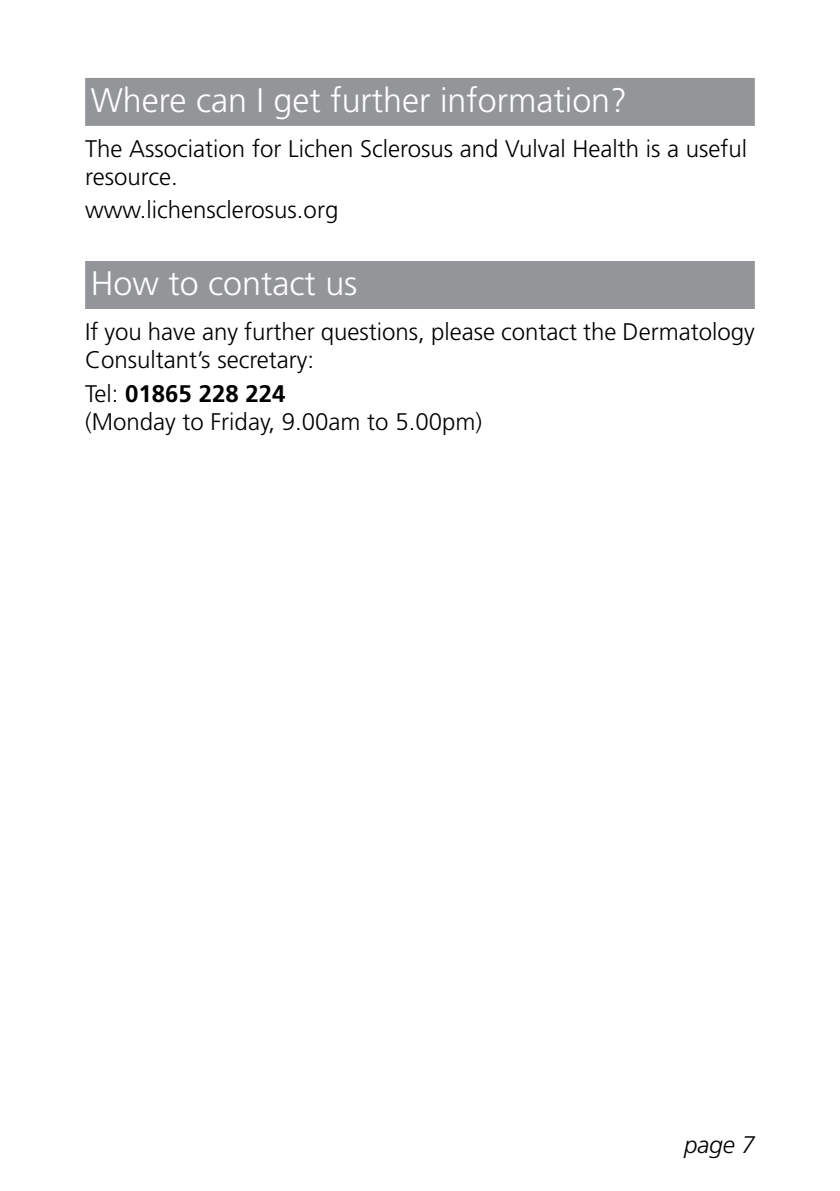
<style>
.page{position:relative;width:840px;height:1191px;background:#fff}
.page>*{position:absolute;margin:0;border:0;box-sizing:border-box;transform-origin:0 0}
.t1{font:300 34px "Frutiger";color:#fff}
.t2{font:300 24px/28px "Frutiger";color:#000}
.t3{font:italic 300 24px "Frutiger";color:#000}
.s1{font-weight:700}
</style>
<div class="page">
<div style="left:85px;top:78px;width:669px;height:48px;background:#939598"></div>
<div style="left:85px;top:261px;width:669px;height:48px;background:#939598"></div>
<h1 class="t1" style="left:91px;top:81px;width:537px">Where can I get further information?</h1>
<p class="t2" style="left:85px;top:134px;width:663px">The Association for Lichen Sclerosus and Vulval Health is a useful resource.</p>
<p class="t2" style="left:85px;top:196px;width:254px">www.lichensclerosus.org</p>
<h1 class="t1" style="left:91px;top:264px;width:268px">How to contact us</h1>
<p class="t2" style="left:85px;top:317px;width:670px">If you have any further questions, please contact the Dermatology<br>Consultant’s secretary:</p>
<p class="t2" style="left:85px;top:379px;width:398px">Tel: <span class="s1">01865 228 224<br></span>(Monday to Friday, 9.00am to 5.00pm)</p>
<p class="t3" style="left:683px;top:1131px;width:72px">page 7</p>
</div>
